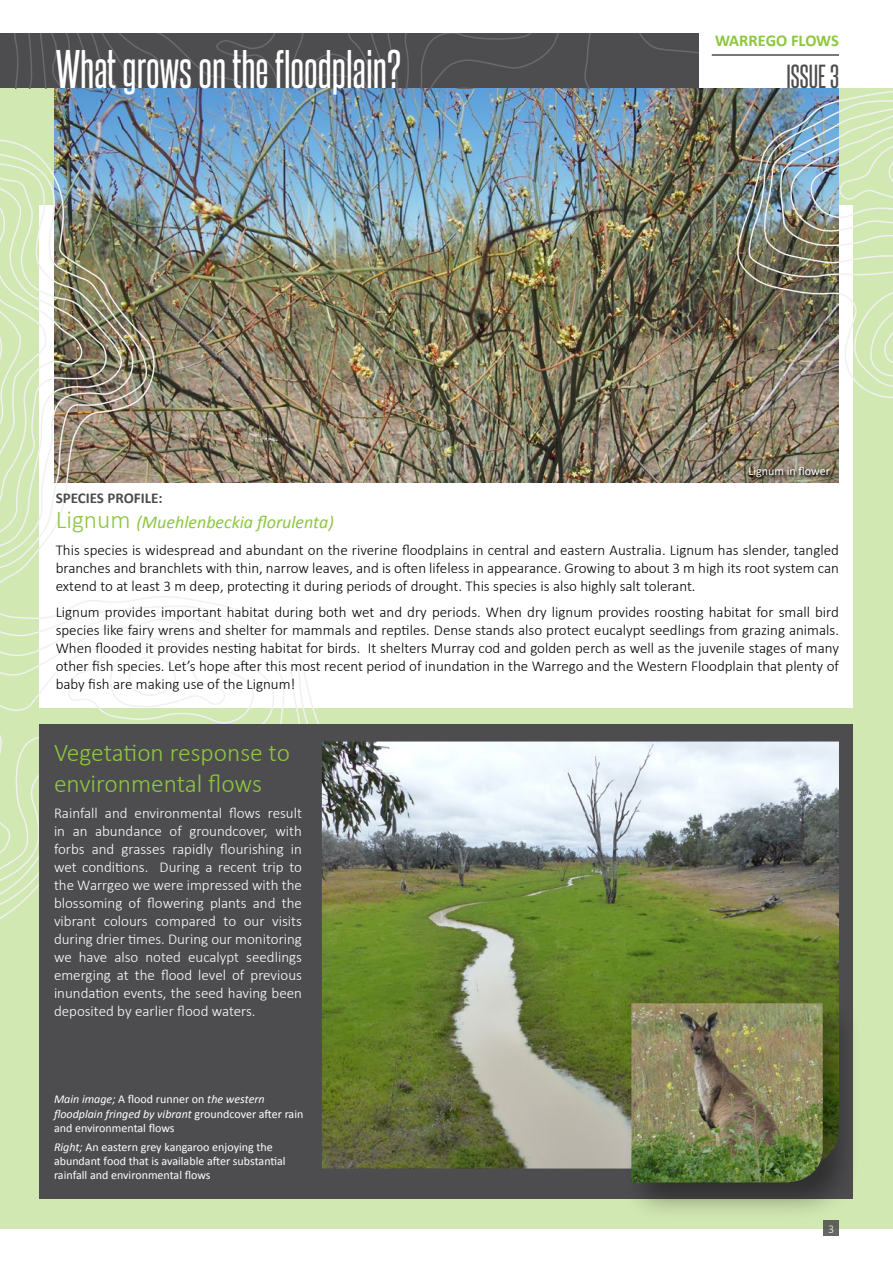
<style>
.page{position:relative;width:893px;height:1263px;background:#fff}
.page>*{position:absolute;margin:0;border:0;box-sizing:border-box;transform-origin:0 0}
.t1{font:46.8px "Steelfish Rg";color:#fff}
.t2{font:28.65px "Steelfish Rg";color:#4d4d4f}
.t3{font:300 25.5px/30.6px "Calibri";color:#8dc63f}
.t4{font:italic 18px "Calibri";color:#8dc63f}
.t5{font:700 16.5px "Calibri";color:#8dc63f}
.t6{font:300 15px/18px "Calibri";color:#000;text-align:justify}
.t7{font:300 15px/18px "Calibri";color:#fff;text-align:justify}
.t8{font:700 15px "Calibri";color:#4d4d4f}
.t9{font:12px/14.4px "Calibri";color:#fff}
.t10{font:300 12px "Calibri";color:#fff}
.s1{font-weight:300;font-style:normal;font-size:25.5px}
.s2{font-style:italic}
</style>
<div class="page">
<div style="left:0;top:88px;width:893px;height:1141px;background:#d1e8b2"></div>
<div style="left:40px;top:205px;width:813px;height:503px;background:#fff"></div>
<img style="left:329px;top:88px;width:406px;height:395px">
<img style="left:0;top:88px;width:329px;height:1111px">
<svg style="left:823px;top:1221px;width:16px;height:15px"></svg>
<svg style="left:0;top:33px;width:699px;height:55px;background:#4e4e50"></svg>
<hr style="left:712px;top:54px;width:127px;height:2px;background:#4d4d4f">
<img style="left:735px;top:54px;width:158px;height:429px">
<svg style="left:749px;top:467px;width:84px;height:13px"></svg>
<div style="left:40px;top:724px;width:813px;height:474px;background:#4d4d4f"></div>
<img style="left:322px;top:741px;width:517px;height:427px">
<div style="left:622px;top:994px;width:240px;height:227px;background:#000;opacity:.4"></div>
<img style="left:631px;top:1003px;width:192px;height:179px">
<p class="t1" style="left:56px;top:41px;width:347px">What grows on the floodplain?</p>
<p class="t5" style="left:715px;top:30px;width:125px">WARREGO FLOWS</p>
<p class="t2" style="left:786px;top:59px;width:54px">ISSUE 3</p>
<p class="t9" style="left:748px;top:464px;width:83px">Lignum in flower</p>
<p class="t8" style="left:56px;top:488px;width:108px">SPECIES PROFILE:</p>
<p class="t4" style="left:56px;top:510px;width:280px"><span class="s1">Lignum</span> (Muehlenbeckia florulenta)</p>
<p class="t6" style="left:56px;top:540px;width:785px">This species is widespread and abundant on the riverine floodplains in central and eastern Australia. Lignum has slender, tangled branches and branchlets with thin, narrow leaves, and is often lifeless in appearance. Growing to about 3 m high its root system can extend to at least 3 m deep, protecting it during periods of drought. This species is also highly salt tolerant.</p>
<p class="t6" style="left:56px;top:603px;width:785px">Lignum provides important habitat during both wet and dry periods. When dry lignum provides roosting habitat for small bird species like fairy wrens and shelter for mammals and reptiles. Dense stands also protect eucalypt seedlings from grazing animals.<br>When flooded it provides nesting habitat for birds. It shelters Murray cod and golden perch as well as the juvenile stages of many other fish species. Let’s hope after this most recent period of inundation in the Warrego and the Western Floodplain that plenty of baby fish are making use of the Lignum!</p>
<p class="t3" style="left:54px;top:736px;width:237px">Vegetation response to environmental flows</p>
<p class="t7" style="left:54px;top:803px;width:249px">Rainfall and environmental flows result in an abundance of groundcover, with forbs and grasses rapidly flourishing in wet conditions. During a recent trip to the Warrgeo we were impressed with the blossoming of flowering plants and the vibrant colours compared to our visits during drier times. During our monitoring we have also noted eucalypt seedlings emerging at the flood level of previous inundation events, the seed having been deposited by earlier flood waters.</p>
<p class="t9" style="left:54px;top:1092px;width:251px"><span class="s2">Main image;</span> A flood runner on <span class="s2">the western floodplain fringed by vibrant</span> groundcover after rain and environmental flows</p>
<p class="t9" style="left:54px;top:1139px;width:233px"><span class="s2">Right;</span> An eastern grey kangaroo enjoying the abundant food that is available after substantial rainfall and environmental flows</p>
<p class="t10" style="left:828px;top:1221px;width:8px">3</p>
</div>
